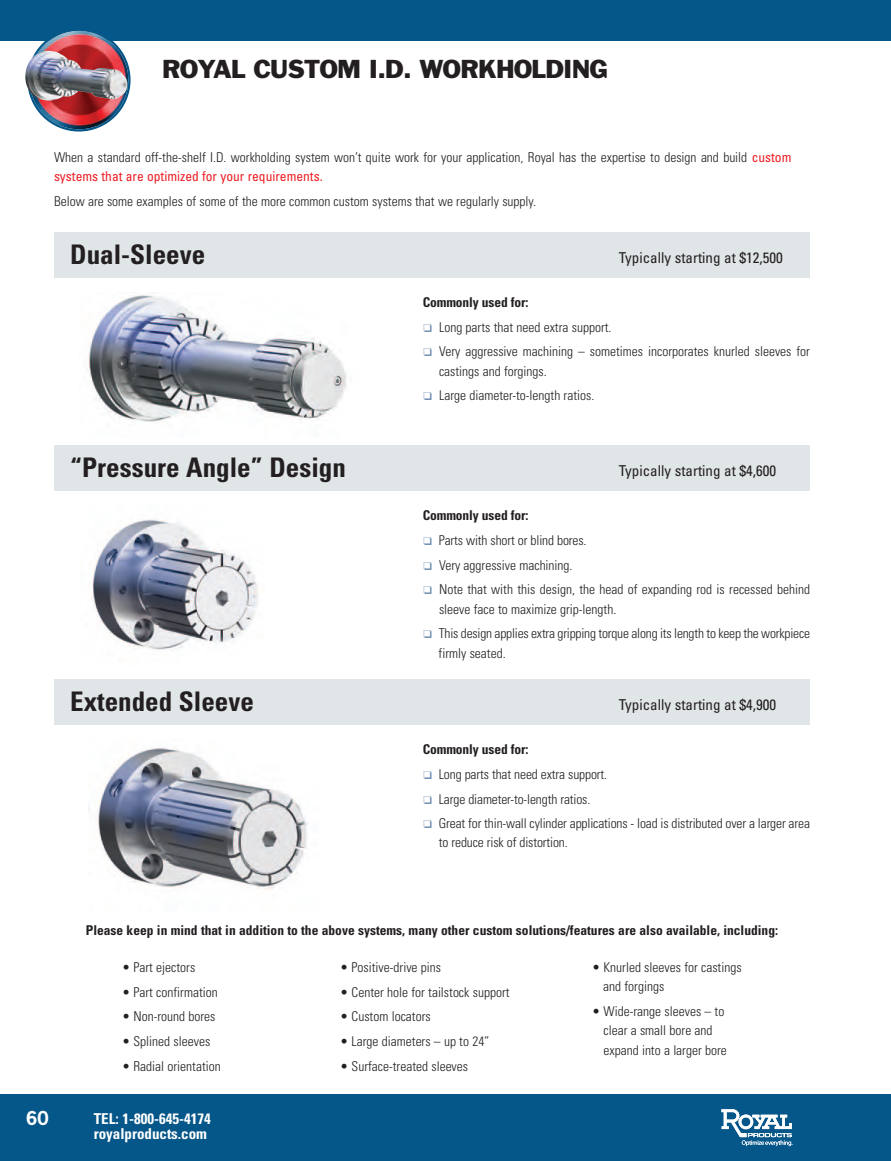
<style>
.page{position:relative;width:891px;height:1161px;background:#fff}
.page>*{position:absolute;margin:0;border:0;box-sizing:border-box;transform-origin:0 0}
.t1{font:700 condensed 27px "Univers";color:#231f20}
.t2{font:24px "Franklin Gothic";letter-spacing:-.035em;color:#231f20}
.t3{font:700 18px "News Gothic";color:#fff}
.t4{font:condensed 15px "Univers";color:#231f20}
.t5{font:700 condensed 15px "Univers";color:#fff}
.t6{font:300 condensed 13.5px/19.4px "Univers";color:#231f20}
.t7{font:700 condensed 13.5px "Univers";color:#231f20}
.s1{font-weight:400;color:#ee1d23}
.s2{font-family:"Zapf Essentials Markers";font-weight:400;font-stretch:normal;font-size:11.25px;color:#6386ae}
</style>
<div class="page">
<div style="left:0;top:1094px;width:891px;height:67px;background:#055689"></div>
<div style="left:0;top:0;width:891px;height:40px;background:#055689"></div>
<img style="left:27px;top:30px;width:104px;height:102px">
<svg style="left:721px;top:1109px;width:72px;height:37px"></svg>
<img style="left:25px;top:50px;width:103px;height:51px">
<div style="left:54px;top:232px;width:756px;height:45px;background:#e0e5e8"></div>
<div style="left:54px;top:445px;width:756px;height:46px;background:#e0e5e8"></div>
<div style="left:54px;top:679px;width:756px;height:45px;background:#e0e5e8"></div>
<img style="left:87px;top:295px;width:260px;height:128px">
<img style="left:92px;top:519px;width:167px;height:131px">
<img style="left:88px;top:747px;width:220px;height:143px">
<p class="t2" style="left:162px;top:60px;width:448px">ROYAL CUSTOM I.D. WORKHOLDING</p>
<p class="t6" style="left:54px;top:149px;width:739px">When a standard off-the-shelf I.D. workholding system won’t quite work for your application, Royal has the expertise to design and build <span class="s1">custom systems that are optimized for your requirements.</span></p>
<p class="t6" style="left:54px;top:193px;width:484px">Below are some examples of some of the more common custom systems that we regularly supply.</p>
<p class="t1" style="left:70px;top:244px;width:137px">Dual-Sleeve</p>
<p class="t1" style="left:70px;top:457px;width:277px">“Pressure Angle” Design</p>
<p class="t1" style="left:70px;top:691px;width:185px">Extended Sleeve</p>
<p class="t4" style="left:619px;top:252px;width:165px">Typically starting at $12,500</p>
<p class="t7" style="left:423px;top:297px;width:107px">Commonly used for:</p>
<p class="t6" style="left:423px;top:318px;width:190px"><span class="s2">1</span> Long parts that need extra support.</p>
<p class="t6" style="left:439px;top:343px;width:373px;text-indent:-16px"><span class="s2">1</span> Very aggressive machining – sometimes incorporates knurled sleeves for castings and forgings.</p>
<p class="t6" style="left:423px;top:387px;width:173px"><span class="s2">1</span> Large diameter-to-length ratios.</p>
<p class="t4" style="left:619px;top:465px;width:159px">Typically starting at $4,600</p>
<p class="t7" style="left:423px;top:511px;width:107px">Commonly used for:</p>
<p class="t6" style="left:423px;top:532px;width:165px"><span class="s2">1</span> Parts with short or blind bores.</p>
<p class="t6" style="left:423px;top:557px;width:151px"><span class="s2">1</span> Very aggressive machining.</p>
<p class="t6" style="left:439px;top:581px;width:373px;text-indent:-16px"><span class="s2">1</span> Note that with this design, the head of expanding rod is recessed behind sleeve face to maximize grip-length.</p>
<p class="t6" style="left:439px;top:625px;width:373px;text-indent:-16px"><span class="s2">1</span> This design applies extra gripping torque along its length to keep the workpiece firmly seated.</p>
<p class="t4" style="left:619px;top:699px;width:159px">Typically starting at $4,900</p>
<p class="t7" style="left:423px;top:744px;width:107px">Commonly used for:</p>
<p class="t6" style="left:423px;top:766px;width:186px"><span class="s2">1</span> Long parts that need extra support.</p>
<p class="t6" style="left:423px;top:790px;width:169px"><span class="s2">1</span> Large diameter-to-length ratios.</p>
<p class="t6" style="left:439px;top:815px;width:373px;text-indent:-16px"><span class="s2">1</span> Great for thin-wall cylinder applications - load is distributed over a larger area to reduce risk of distortion.</p>
<p class="t7" style="left:86px;top:925px;width:694px">Please keep in mind that in addition to the above systems, many other custom solutions/features are also available, including:</p>
<p class="t3" style="left:26px;top:1111px;width:24px">60</p>
<p class="t6" style="left:122px;top:959px;width:75px">• Part ejectors</p>
<p class="t6" style="left:122px;top:984px;width:97px">• Part confirmation</p>
<p class="t6" style="left:122px;top:1008px;width:95px">• Non-round bores</p>
<p class="t6" style="left:122px;top:1033px;width:90px">• Splined sleeves</p>
<p class="t6" style="left:122px;top:1058px;width:100px">• Radial orientation</p>
<p class="t5" style="left:94px;top:1113px;width:118px">TEL: 1-800-645-4174</p>
<p class="t5" style="left:94px;top:1128px;width:115px">royalproducts.com</p>
<p class="t6" style="left:340px;top:959px;width:102px">• Positive-drive pins</p>
<p class="t6" style="left:340px;top:984px;width:171px">• Center hole for tailstock support</p>
<p class="t6" style="left:340px;top:1008px;width:92px">• Custom locators</p>
<p class="t6" style="left:340px;top:1033px;width:151px">• Large diameters – up to 24”</p>
<p class="t6" style="left:340px;top:1058px;width:129px">• Surface-treated sleeves</p>
<p class="t6" style="left:603px;top:959px;width:140px;text-indent:-11px">• Knurled sleeves for castings and forgings</p>
<p class="t6" style="left:603px;top:1003px;width:125px;text-indent:-11px">• Wide-range sleeves – to clear a small bore and expand into a larger bore</p>
</div>
